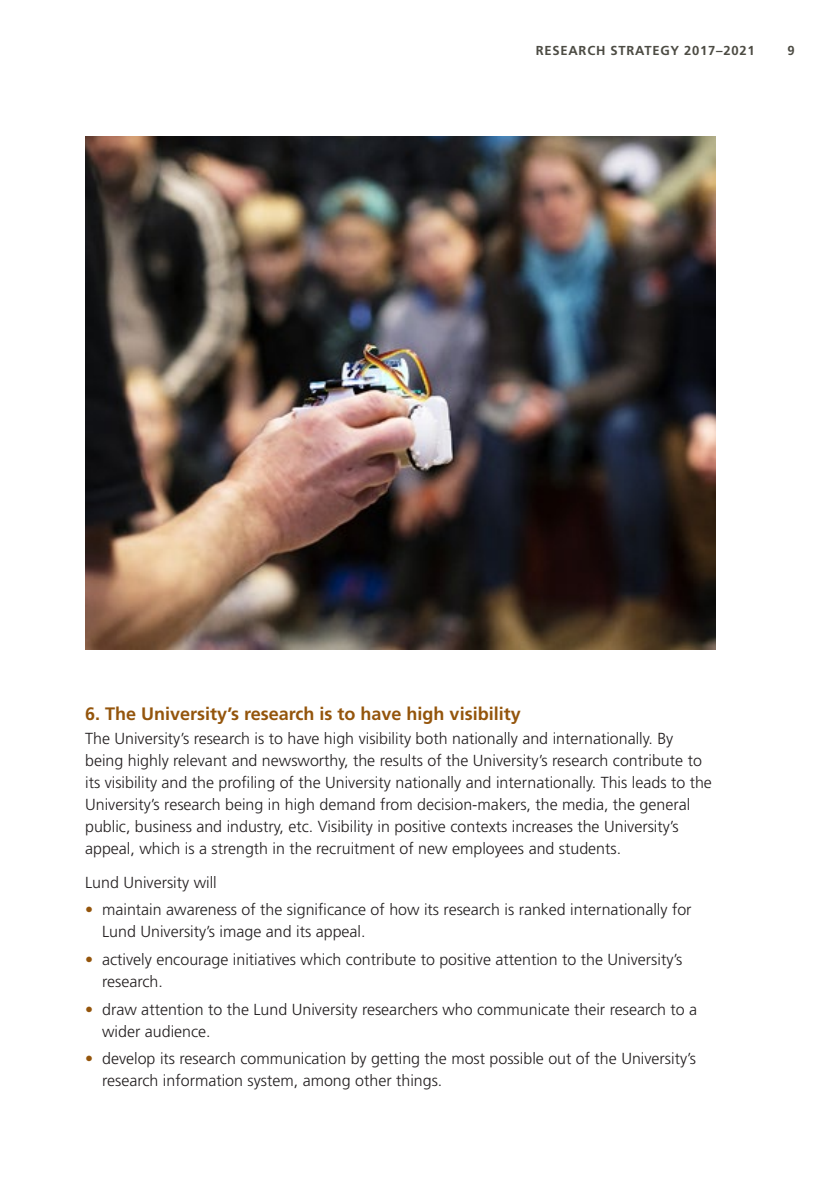
<style>
.page{position:relative;width:840px;height:1191px;background:#fff}
.page>*{position:absolute;margin:0;border:0;box-sizing:border-box;transform-origin:0 0}
.t1{font:700 18px "Frutiger LT Std";color:#94550c}
.t2{font:300 16px/22px "Frutiger LT Std";color:#231f20}
.t3{font:700 13px "Frutiger LT Std";letter-spacing:.06em;color:#4c4b43}
.s1{color:#94550c}
</style>
<div class="page">
<img style="left:85px;top:136px;width:629px;height:513px">
<p class="t3" style="left:535px;top:43px;width:220px">RESEARCH STRATEGY 2017–2021</p>
<p class="t3" style="left:786px;top:43px;width:9px">9</p>
<p class="t1" style="left:85px;top:702px;width:437px">6. The University’s research is to have high visibility</p>
<p class="t2" style="left:85px;top:728px;width:628px">The University’s research is to have high visibility both nationally and internationally. By being highly relevant and newsworthy, the results of the University’s research contribute to its visibility and the profiling of the University nationally and internationally. This leads to the University’s research being in high demand from decision-makers, the media, the general public, business and industry, etc. Visibility in positive contexts increases the University’s appeal, which is a strength in the recruitment of new employees and students.</p>
<p class="t2" style="left:85px;top:871px;width:133px">Lund University will</p>
<p class="t2" style="left:102px;top:899px;width:590px;text-indent:-17px"><span class="s1">•</span> maintain awareness of the significance of how its research is ranked internationally for<br>Lund University’s image and its appeal.</p>
<p class="t2" style="left:102px;top:948px;width:581px;text-indent:-17px"><span class="s1">•</span> actively encourage initiatives which contribute to positive attention to the University’s research.</p>
<p class="t2" style="left:102px;top:998px;width:596px;text-indent:-17px"><span class="s1">•</span> draw attention to the Lund University researchers who communicate their research to a wider audience.</p>
<p class="t2" style="left:102px;top:1048px;width:595px;text-indent:-17px"><span class="s1">•</span> develop its research communication by getting the most possible out of the University’s research information system, among other things.</p>
</div>
